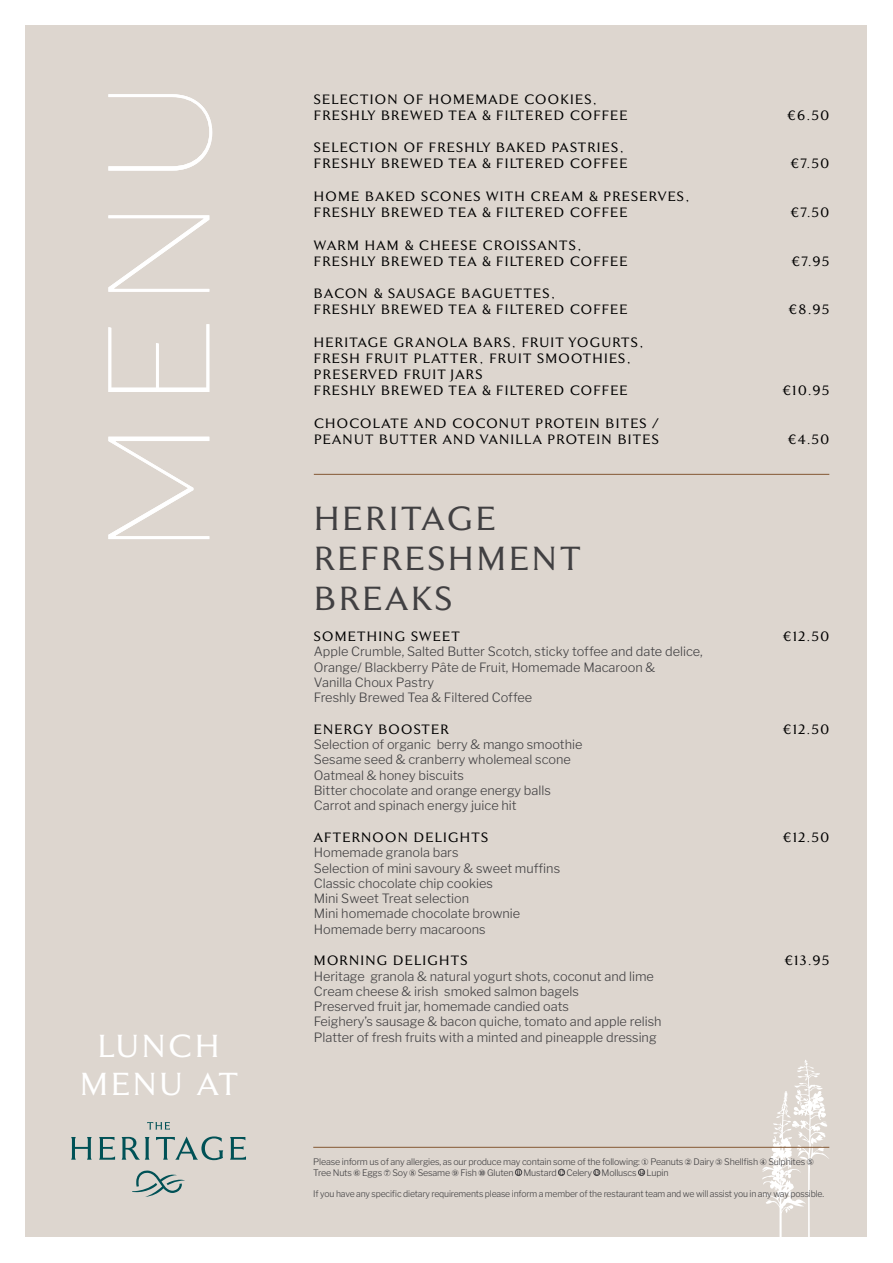
<style>
.page{position:relative;width:893px;height:1263px;background:#fff}
.page>*{position:absolute;margin:0;border:0;box-sizing:border-box;transform-origin:0 0}
.t1{font:144.15px "Drugs";color:#fff}
.t2{font:500 33.3px/39.9px "Finest";letter-spacing:.095em;color:#414042}
.t3{font:500 31.8px/38.1px "Finest";letter-spacing:.095em;color:#fff;text-align:center}
.t4{font:500 13.5px/16.2px "Finest";letter-spacing:.095em;color:#000}
.t5{font:300 12.75px/15.3px "Libre Franklin";color:#414042}
.t6{font:300 9px/10.8px "Libre Franklin";letter-spacing:-.02em;color:#414042}
.t7{font:300 9px "Libre Franklin";letter-spacing:-.02em;color:#414042;scale:.96 1}
.s1{font-family:"Times";font-weight:700;font-size:7.05px}
.s2{font-family:"Times";font-weight:700;font-size:6.9px}
.s3{font-family:"Times";font-weight:700;font-size:6.75px}
</style>
<div class="page">
<div style="left:26px;top:26px;width:841px;height:1211px;background:#ddd6cf"></div>
<svg style="left:71px;top:1137px;width:21px;height:23px"></svg>
<svg style="left:99px;top:1137px;width:16px;height:23px"></svg>
<svg style="left:122px;top:1137px;width:27px;height:23px"></svg>
<svg style="left:156px;top:1136px;width:67px;height:24px"></svg>
<svg style="left:230px;top:1137px;width:16px;height:23px"></svg>
<svg style="left:147px;top:1122px;width:23px;height:7px"></svg>
<svg style="left:132px;top:1170px;width:53px;height:27px"></svg>
<svg style="left:762px;top:1060px;width:67px;height:177px"></svg>
<hr style="left:313px;top:1147px;width:516px;height:1px;background:#845833">
<div style="left:515px;top:1169px;width:7px;height:7px;border:1px solid #414042;border-radius:50%"></div>
<div style="left:558px;top:1169px;width:7px;height:7px;border:1px solid #414042;border-radius:50%"></div>
<div style="left:594px;top:1169px;width:6px;height:7px;border:1px solid #414042;border-radius:50%"></div>
<div style="left:638px;top:1169px;width:7px;height:7px;border:1px solid #414042;border-radius:50%"></div>
<hr style="left:314px;top:474px;width:515px;height:1px;background:#845833">
<h1 class="t1" style="left:67px;top:556px;width:480px;rotate:-90deg">MENU</h1>
<h3 class="t3" style="left:80px;top:1027px;width:159px">LUNCH<br>MENU AT</h3>
<p class="t4" style="left:314px;top:91px;width:315px">SELECTION OF HOMEMADE COOKIES,<br>FRESHLY BREWED TEA &amp; FILTERED COFFEE</p>
<p class="t4" style="left:314px;top:139px;width:315px">SELECTION OF FRESHLY BAKED PASTRIES,<br>FRESHLY BREWED TEA &amp; FILTERED COFFEE</p>
<p class="t4" style="left:314px;top:188px;width:377px">HOME BAKED SCONES WITH CREAM &amp; PRESERVES,<br>FRESHLY BREWED TEA &amp; FILTERED COFFEE</p>
<p class="t4" style="left:314px;top:236px;width:315px">WARM HAM &amp; CHEESE CROISSANTS,<br>FRESHLY BREWED TEA &amp; FILTERED COFFEE</p>
<p class="t4" style="left:314px;top:285px;width:315px">BACON &amp; SAUSAGE BAGUETTES,<br>FRESHLY BREWED TEA &amp; FILTERED COFFEE</p>
<p class="t4" style="left:314px;top:334px;width:331px">HERITAGE GRANOLA BARS, FRUIT YOGURTS, FRESH FRUIT PLATTER, FRUIT SMOOTHIES, PRESERVED FRUIT JARS<br>FRESHLY BREWED TEA &amp; FILTERED COFFEE</p>
<p class="t4" style="left:314px;top:415px;width:346px">CHOCOLATE AND COCONUT PROTEIN BITES /<br>PEANUT BUTTER AND VANILLA PROTEIN BITES</p>
<p class="t4" style="left:787px;top:107px;width:44px">€6.50</p>
<p class="t4" style="left:790px;top:155px;width:41px">€7.50</p>
<p class="t4" style="left:790px;top:204px;width:41px">€7.50</p>
<p class="t4" style="left:792px;top:253px;width:39px">€7.95</p>
<p class="t4" style="left:789px;top:301px;width:42px">€8.95</p>
<p class="t4" style="left:782px;top:382px;width:49px">€10.95</p>
<p class="t4" style="left:788px;top:431px;width:43px">€4.50</p>
<h2 class="t2" style="left:314px;top:498px;width:268px">HERITAGE<br>REFRESHMENT<br>BREAKS</h2>
<p class="t4" style="left:314px;top:628px;width:147px">SOMETHING SWEET</p>
<p class="t4" style="left:783px;top:628px;width:48px">€12.50</p>
<p class="t5" style="left:314px;top:644px;width:391px">Apple Crumble, Salted Butter Scotch, sticky toffee and date delice, Orange/ Blackberry Pâte de Fruit, Homemade Macaroon &amp;<br>Vanilla Choux Pastry<br>Freshly Brewed Tea &amp; Filtered Coffee</p>
<p class="t4" style="left:314px;top:721px;width:136px">ENERGY BOOSTER</p>
<p class="t4" style="left:783px;top:721px;width:48px">€12.50</p>
<p class="t5" style="left:314px;top:737px;width:270px">Selection of organic berry &amp; mango smoothie Sesame seed &amp; cranberry wholemeal scone Oatmeal &amp; honey biscuits<br>Bitter chocolate and orange energy balls Carrot and spinach energy juice hit</p>
<p class="t4" style="left:314px;top:829px;width:176px">AFTERNOON DELIGHTS</p>
<p class="t4" style="left:783px;top:829px;width:48px">€12.50</p>
<p class="t5" style="left:314px;top:845px;width:248px">Homemade granola bars<br>Selection of mini savoury &amp; sweet muffins<br>Classic chocolate chip cookies<br>Mini Sweet Treat selection<br>Mini homemade chocolate brownie<br>Homemade berry macaroons</p>
<p class="t4" style="left:314px;top:952px;width:155px">MORNING DELIGHTS</p>
<p class="t4" style="left:784px;top:952px;width:46px">€13.95</p>
<p class="t5" style="left:314px;top:968px;width:349px">Heritage granola &amp; natural yogurt shots, coconut and lime Cream cheese &amp; irish smoked salmon bagels<br>Preserved fruit jar, homemade candied oats<br>Feighery’s sausage &amp; bacon quiche, tomato and apple relish Platter of fresh fruits with a minted and pineapple dressing</p>
<p class="t6" style="left:313px;top:1156px;width:502px">Please inform us of any allergies, as our produce may contain some of the following: ① Peanuts ② Dairy ③ Shellfish ④ Sulphites ⑤<br>Tree Nuts ⑥ Eggs ⑦ Soy ⑧ Sesame ⑨ Fish ⑩ Gluten <span class="s1">11</span> Mustard <span class="s2">12</span> Celery <span class="s3">13</span> Molluscs <span class="s2">14</span> Lupin</p>
<p class="t7" style="left:313px;top:1188px;width:534px">If you have any specific dietary requirements please inform a member of the restaurant team and we will assist you in any way possible.</p>
</div>
